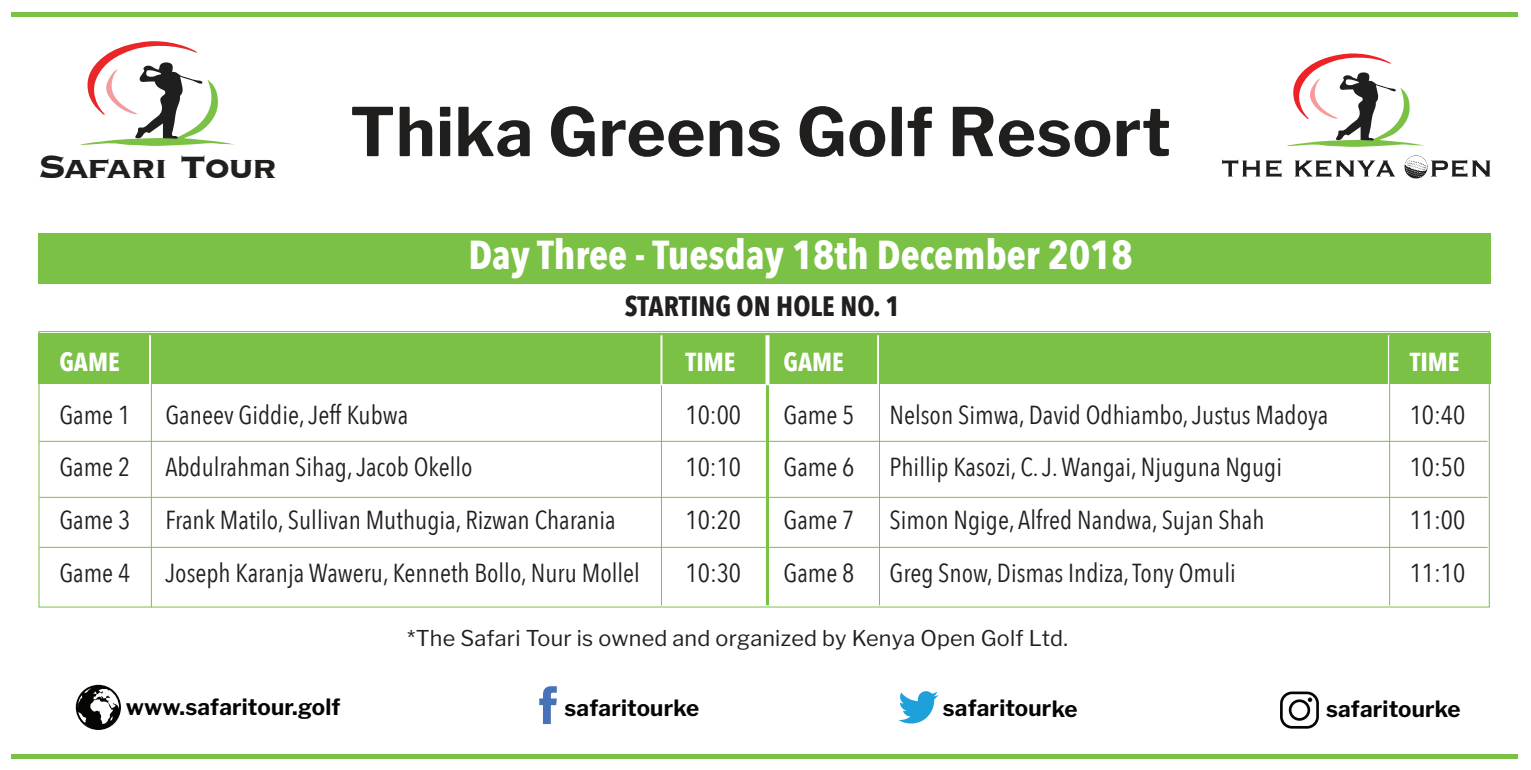
<style>
.page{position:relative;width:1531px;height:770px;background:#fff}
.page>*{position:absolute;margin:0;border:0;box-sizing:border-box;transform-origin:0 0}
.t1{font:700 66.6px "Libre Franklin";letter-spacing:.01em;color:#211e1e}
.t2{font:700 40.4px "Avenir Next Condensed";color:#fff}
.t3{font:700 28px "Avenir Next Condensed";color:#231f20}
.t4{font:26px "Avenir Next Condensed";color:#231f20}
.t5{font:700 26px "Avenir Next Condensed";color:#fff}
.t6{font:700 22.2px "Libre Franklin";letter-spacing:.005em;color:#050504}
.t7{font:21.6px "Libre Franklin";letter-spacing:.01em;color:#231f20}
</style>
<div class="page">
<div style="left:38px;top:233px;width:1452px;height:50px;background:#7ac145"></div>
<div style="left:38px;top:333px;width:1452px;height:50px;background:#7ac145"></div>
<div style="left:11px;top:754px;width:1507px;height:5px;background:#7ac145"></div>
<div style="left:11px;top:12px;width:1507px;height:5px;background:#7ac145"></div>
<svg style="left:539px;top:686px;width:18px;height:38px"></svg>
<svg style="left:898px;top:691px;width:40px;height:32px"></svg>
<svg style="left:76px;top:685px;width:45px;height:45px"></svg>
<svg style="left:1280px;top:691px;width:39px;height:37px"></svg>
<hr style="left:39px;top:441px;width:1448px;height:1px;background:#7ac145">
<hr style="left:39px;top:497px;width:1448px;height:1px;background:#7ac145">
<hr style="left:39px;top:547px;width:1448px;height:1px;background:#7ac145">
<hr style="left:151px;top:335px;width:1px;height:272px;background:#7ac145">
<hr style="left:766px;top:335px;width:3px;height:270px;background:#7ac145">
<svg style="left:765px;top:335px;width:4px;height:50px"></svg>
<hr style="left:661px;top:335px;width:1px;height:270px;background:#7ac145">
<hr style="left:660px;top:335px;width:2px;height:50px;background:#fff">
<hr style="left:149px;top:335px;width:2px;height:50px;background:#fff">
<hr style="left:877px;top:335px;width:2px;height:50px;background:#fff">
<hr style="left:1388px;top:335px;width:2px;height:50px;background:#fff">
<hr style="left:879px;top:335px;width:1px;height:270px;background:#7ac145">
<hr style="left:1389px;top:335px;width:1px;height:270px;background:#7ac145">
<svg style="left:80px;top:41px;width:155px;height:105px"></svg>
<svg style="left:1287px;top:53px;width:138px;height:94px"></svg>
<svg style="left:1222px;top:160px;width:38px;height:16px"></svg>
<svg style="left:1266px;top:160px;width:15px;height:17px"></svg>
<svg style="left:1295px;top:160px;width:100px;height:17px"></svg>
<svg style="left:1404px;top:155px;width:86px;height:24px"></svg>
<h1 class="t1" style="left:38px;top:92px;width:1134px"><sub>Safari</sub> <sub>Tour</sub> Thika Greens Golf Resort</h1>
<h2 class="t2" style="left:468px;top:230px;width:666px">Day Three - Tuesday 18th December 2018</h2>
<p class="t3" style="left:625px;top:289px;width:277px">STARTING ON HOLE NO. 1</p>
<p class="t5" style="left:59px;top:346px;width:62px">GAME</p>
<p class="t5" style="left:685px;top:346px;width:51px">TIME</p>
<p class="t4" style="left:59px;top:392px;width:72px">Game 1</p>
<p class="t4" style="left:165px;top:392px;width:244px">Ganeev Giddie, Jeff Kubwa</p>
<p class="t4" style="left:685px;top:392px;width:57px">10:00</p>
<p class="t4" style="left:59px;top:445px;width:72px">Game 2</p>
<p class="t4" style="left:165px;top:445px;width:309px">Abdulrahman Sihag, Jacob Okello</p>
<p class="t4" style="left:685px;top:445px;width:57px">10:10</p>
<p class="t4" style="left:59px;top:497px;width:72px">Game 3</p>
<p class="t4" style="left:165px;top:497px;width:452px">Frank Matilo, Sullivan Muthugia, Rizwan Charania</p>
<p class="t4" style="left:685px;top:497px;width:57px">10:20</p>
<p class="t4" style="left:59px;top:550px;width:72px">Game 4</p>
<p class="t4" style="left:165px;top:550px;width:476px">Joseph Karanja Waweru, Kenneth Bollo, Nuru Mollel</p>
<p class="t4" style="left:685px;top:550px;width:57px">10:30</p>
<p class="t5" style="left:783px;top:346px;width:62px">GAME</p>
<p class="t5" style="left:1409px;top:346px;width:51px">TIME</p>
<p class="t4" style="left:783px;top:392px;width:72px">Game 5</p>
<p class="t4" style="left:889px;top:392px;width:440px">Nelson Simwa, David Odhiambo, Justus Madoya</p>
<p class="t4" style="left:1409px;top:392px;width:57px">10:40</p>
<p class="t4" style="left:783px;top:445px;width:72px">Game 6</p>
<p class="t4" style="left:889px;top:445px;width:394px">Phillip Kasozi, C. J. Wangai, Njuguna Ngugi</p>
<p class="t4" style="left:1409px;top:445px;width:57px">10:50</p>
<p class="t4" style="left:783px;top:497px;width:72px">Game 7</p>
<p class="t4" style="left:889px;top:497px;width:376px">Simon Ngige, Alfred Nandwa, Sujan Shah</p>
<p class="t4" style="left:1409px;top:497px;width:57px">11:00</p>
<p class="t4" style="left:783px;top:550px;width:72px">Game 8</p>
<p class="t4" style="left:889px;top:550px;width:348px">Greg Snow, Dismas Indiza, Tony Omuli</p>
<p class="t4" style="left:1409px;top:550px;width:57px">11:10</p>
<p class="t7" style="left:407px;top:625px;width:662px">*The Safari Tour is owned and organized by Kenya Open Golf Ltd.</p>
<p class="t6" style="left:126px;top:694px;width:216px">www.safaritour.golf</p>
<p class="t6" style="left:565px;top:694px;width:136px">safaritourke</p>
<p class="t6" style="left:943px;top:695px;width:136px">safaritourke</p>
<p class="t6" style="left:1326px;top:695px;width:136px">safaritourke</p>
</div>
